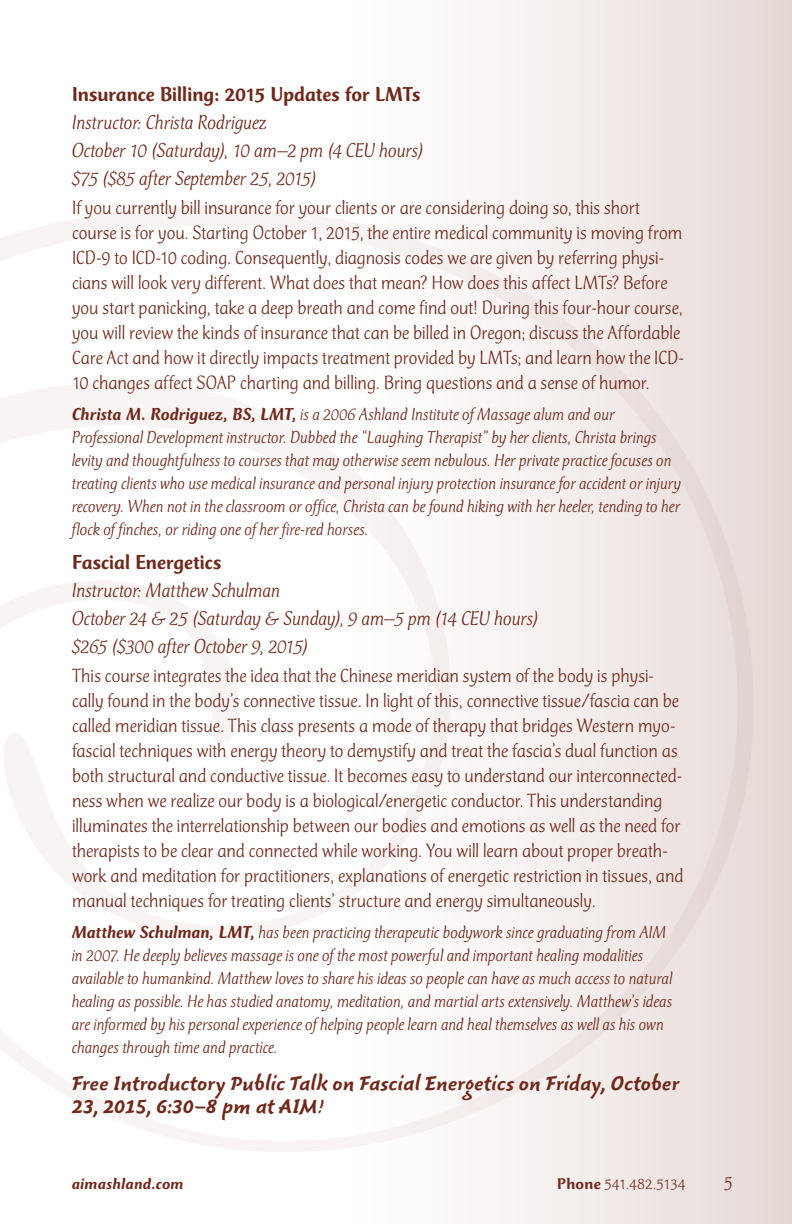
<style>
.page{position:relative;width:792px;height:1224px;background:#fff}
.page>*{position:absolute;margin:0;border:0;box-sizing:border-box;transform-origin:0 0}
.t1{font:italic 300 21px/28px "CT Mercurius Std";letter-spacing:-.005em;color:#6e291b}
.t2{font:500 21px "CT Mercurius Std";letter-spacing:.005em;color:#6e291b}
.t3{font:300 20px/25px "CT Mercurius Std";color:#6e291b}
.t4{font:italic 300 18px/23px "CT Mercurius Std";letter-spacing:.005em;color:#6e291b}
.t5{font:700 18px/23px "Fresco Script Sans";color:#6e291b}
.t6{font:300 16px "CT Mercurius Std";letter-spacing:.015em;color:#6e291b;scale:1.05 1}
.t7{font:italic 500 16px "CT Mercurius Std";letter-spacing:.02em;color:#6e291b;scale:1.05 1}
.s1{font-weight:500}
</style>
<div class="page">
<div style="left:0;top:0;width:792px;height:1224px;background:linear-gradient(to right,#fff,#ebe2df)"></div>
<p class="t2" style="left:72px;top:83px;width:350px">Insurance Billing: 2015 Updates for LMTs</p>
<p class="t1" style="left:72px;top:109px;width:353px">Instructor: Christa Rodriguez<br>October 10 (Saturday), 10 am–2 pm (4 CEU hours) $75 ($85 after September 25, 2015)</p>
<p class="t3" style="left:72px;top:196px;width:613px">If you currently bill insurance for your clients or are considering doing so, this short course is for you. Starting October 1, 2015, the entire medical community is moving from ICD-9 to ICD-10 coding. Consequently, diagnosis codes we are given by referring physi&shy;cians will look very different. What does that mean? How does this affect LMTs? Before you start panicking, take a deep breath and come find out! During this four-hour course, you will review the kinds of insurance that can be billed in Oregon; discuss the Affordable Care Act and how it directly impacts treatment provided by LMTs; and learn how the ICD-10 changes affect SOAP charting and billing. Bring questions and a sense of humor.</p>
<p class="t4" style="left:72px;top:403px;width:611px"><span class="s1">Christa M. Rodriguez, BS, LMT,</span> is a 2006 Ashland Institute of Massage alum and our Professional Development instructor. Dubbed the “Laughing Therapist” by her clients, Christa brings levity and thoughtfulness to courses that may otherwise seem nebulous. Her private practice focuses on treating clients who use medical insurance and personal injury protection insurance for accident or injury recovery. When not in the classroom or office, Christa can be found hiking with her heeler, tending to her flock of finches, or riding one of her fire-red horses.</p>
<p class="t2" style="left:72px;top:552px;width:151px">Fascial Energetics</p>
<p class="t1" style="left:72px;top:577px;width:468px">Instructor: Matthew Schulman<br>October 24 &amp; 25 (Saturday &amp; Sunday), 9 am–5 pm (14 CEU hours) $265 ($300 after October 9, 2015)</p>
<p class="t3" style="left:72px;top:664px;width:613px">This course integrates the idea that the Chinese meridian system of the body is physi&shy;cally found in the body’s connective tissue. In light of this, connective tissue/fascia can be called meridian tissue. This class presents a mode of therapy that bridges Western myo&shy;fascial techniques with energy theory to demystify and treat the fascia’s dual function as both structural and conductive tissue. It becomes easy to understand our interconnected&shy;ness when we realize our body is a biological/energetic conductor. This understanding illuminates the interrelationship between our bodies and emotions as well as the need for therapists to be clear and connected while working. You will learn about proper breath&shy;work and meditation for practitioners, explanations of energetic restriction in tissues, and manual techniques for treating clients’ structure and energy simultaneously.</p>
<p class="t4" style="left:72px;top:921px;width:602px"><span class="s1">Matthew Schulman, LMT,</span> has been practicing therapeutic bodywork since graduating from AIM in 2007. He deeply believes massage is one of the most powerful and important healing modalities available to humankind. Matthew loves to share his ideas so people can have as much access to natural healing as possible. He has studied anatomy, meditation, and martial arts extensively. Matthew’s ideas are informed by his personal experience of helping people learn and heal themselves as well as his own changes through time and practice.</p>
<p class="t5" style="left:72px;top:1073px;width:609px">Free Introductory Public Talk on Fascial Energetics on Friday, October<br>23, 2015, 6:30–8 pm at AIM!</p>
<p class="t7" style="left:72px;top:1175px;width:108px">aimashland.com</p>
<p class="t6" style="left:557px;top:1175px;width:124px"><span class="s1">Phone</span> 541.482.5134</p>
<p class="t3" style="left:724px;top:1171px;width:10px">5</p>
</div>
